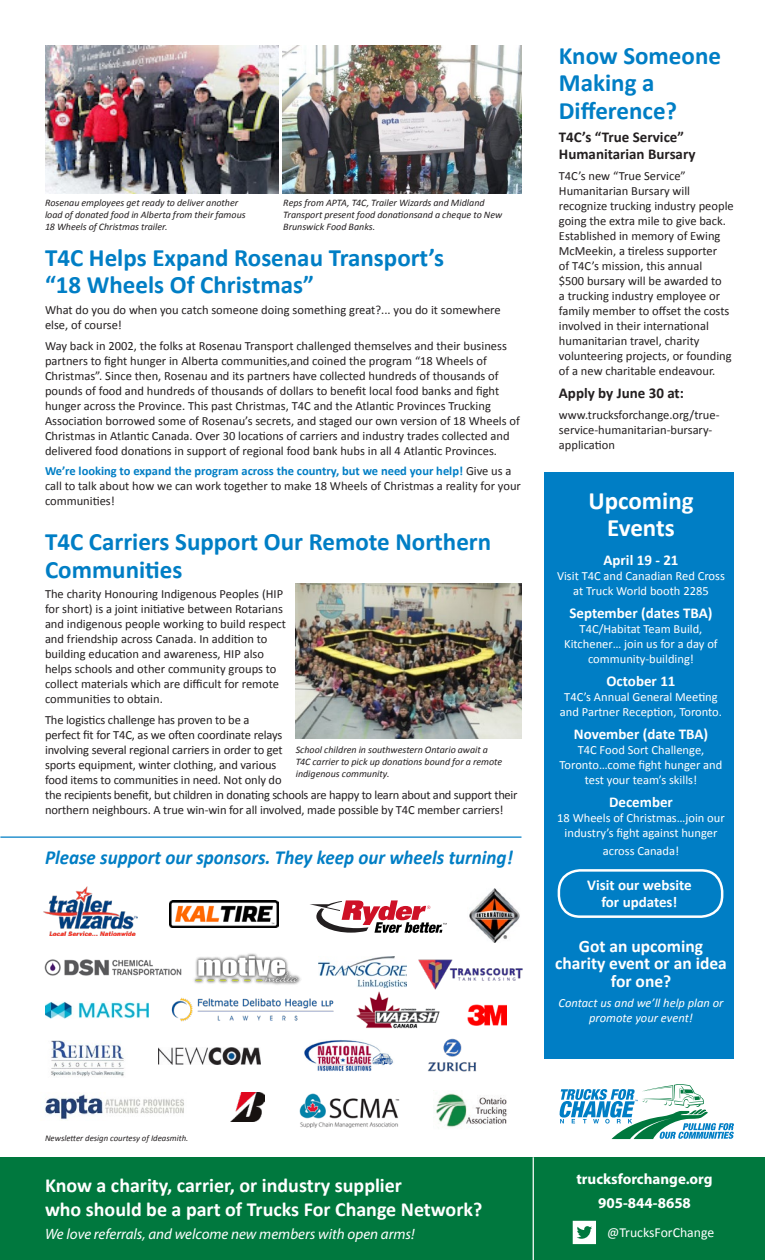
<style>
.page{position:relative;width:765px;height:1260px;background:#fff}
.page>*{position:absolute;margin:0;border:0;box-sizing:border-box;transform-origin:0 0}
.Heading_1{font:700 25px/27.5px "Calibri";color:#007ec5}
.Heading_1-2{font:700 25px/27.5px "Calibri";color:#fff;text-align:center}
.t1{font:700 20px/24px "Calibri";color:#fff}
.Heading_1-3{font:italic 700 20px "Calibri";color:#007ec5;scale:.95 1}
.Head_2_white{font:700 17.5px/17.5px "Calibri";color:#fff;text-align:center}
.Event_Date{font:700 15px "Calibri";color:#fff}
.Subhead{font:700 15px/17.5px "Calibri";color:#231f20}
.t2{font:italic 15px "Myriad Pro";color:#fff}
.t3{font:700 15px "Myriad Pro";color:#fff}
.Subhead-2{font:700 15px/17.5px "Calibri";color:#fff;text-align:center}
.Paragraph_Text{font:13.75px "Calibri";color:#fff}
.Paragraph_Text-2{font:12.5px/15px "Calibri";color:#231f20}
.Event_details{font:12.5px/15px "Calibri";color:#fff;text-align:center}
.Event_details-2{font:italic 12.5px/15px "Calibri";color:#fff;text-align:center}
.t4{font:italic 10px/12px "Calibri";color:#231f20}
.Paragraph_Text-3{font:italic 8.75px "Calibri";color:#231f20}
.s1{font-weight:700;color:#007ec5}
</style>
<div class="page">
<hr style="left:0;top:837px;width:521px;height:1px;background:#007ec5">
<div style="left:0;top:1157px;width:765px;height:103px;background:#00783e"></div>
<hr style="left:533px;top:1157px;width:1px;height:103px;background:#fff">
<svg style="left:573px;top:1221px;width:23px;height:23px"></svg>
<div style="left:545px;top:473px;width:189px;height:586px;background:#007ec5"></div>
<svg style="left:559px;top:1084px;width:175px;height:55px"></svg>
<img style="left:296px;top:583px;width:226px;height:156px">
<div style="left:558px;top:869px;width:165px;height:49px;border:2px solid #fff;border-radius:21px"></div>
<img style="left:282px;top:45px;width:239px;height:148px">
<img style="left:45px;top:45px;width:233px;height:148px">
<img style="left:45px;top:1094px;width:139px;height:26px">
<img style="left:467px;top:1005px;width:40px;height:21px">
<img style="left:44px;top:959px;width:138px;height:17px">
<img style="left:171px;top:997px;width:163px;height:25px">
<img style="left:469px;top:888px;width:51px;height:54px">
<img style="left:170px;top:900px;width:109px;height:28px">
<img style="left:51px;top:1041px;width:73px;height:35px">
<img style="left:194px;top:953px;width:107px;height:32px">
<img style="left:45px;top:1001px;width:104px;height:18px">
<img style="left:304px;top:1040px;width:89px;height:32px">
<img style="left:230px;top:1093px;width:34px;height:29px">
<img style="left:159px;top:1048px;width:102px;height:17px">
<img style="left:436px;top:1093px;width:71px;height:35px">
<svg style="left:310px;top:900px;width:137px;height:33px"></svg>
<img style="left:43px;top:886px;width:94px;height:49px">
<img style="left:318px;top:957px;width:88px;height:30px">
<img style="left:418px;top:959px;width:105px;height:31px">
<img style="left:428px;top:1039px;width:49px;height:33px">
<img style="left:356px;top:991px;width:84px;height:38px">
<img style="left:299px;top:1093px;width:101px;height:35px">
<p class="t4" style="left:45px;top:197px;width:202px">Rosenau employees get ready to deliver another load of donated food in Alberta from their famous<br>18 Wheels of Christmas trailer.</p>
<p class="t4" style="left:283px;top:197px;width:220px">Reps from APTA, T4C, Trailer Wizards and Midland<br>Transport present food donationsand a cheque to New<br>Brunswick Food Banks.</p>
<p class="Heading_1" style="left:45px;top:244px;width:400px">T4C Helps Expand Rosenau Transport’s “18 Wheels Of Christmas”</p>
<p class="Paragraph_Text-2" style="left:45px;top:302px;width:457px">What do you do when you catch someone doing something great?... you do it somewhere else, of course!</p>
<p class="Paragraph_Text-2" style="left:45px;top:338px;width:476px">Way back in 2002, the folks at Rosenau Transport challenged themselves and their business partners to fight hunger in Alberta communities,and coined the program “18 Wheels of Christmas”. Since then, Rosenau and its partners have collected hundreds of thousands of pounds of food and hundreds of thousands of dollars to benefit local food banks and fight hunger across the Province. This past Christmas, T4C and the Atlantic Provinces Trucking Association borrowed some of Rosenau’s secrets, and staged our own version of 18 Wheels of Christmas in Atlantic Canada. Over 30 locations of carriers and industry trades collected and delivered food donations in support of regional food bank hubs in all 4 Atlantic Provinces.</p>
<p class="Paragraph_Text-2" style="left:45px;top:464px;width:477px"><span class="s1">We’re looking to expand the program across the country, but we need your help!</span> Give us a call to talk about how we can work together to make 18 Wheels of Christmas a reality for your communities!</p>
<p class="Heading_1" style="left:45px;top:528px;width:448px">T4C Carriers Support Our Remote Northern<br>Communities</p>
<p class="Paragraph_Text-2" style="left:45px;top:587px;width:243px">The charity Honouring Indigenous Peoples (HIP for short) is a joint initiative between Rotarians and indigenous people working to build respect and friendship across Canada. In addition to building education and awareness, HIP also helps schools and other community groups to collect materials which are difficult for remote communities to obtain.</p>
<p class="Paragraph_Text-2" style="left:45px;top:712px;width:474px">The logistics challenge has proven to be a<br>perfect fit for T4C, as we often coordinate relays<br>involving several regional carriers in order to get<br>sports equipment, winter clothing, and various<br>food items to communities in need. Not only do<br>the recipients benefit, but children in donating schools are happy to learn about and support their northern neighbours. A true win-win for all involved, made possible by T4C member carriers!</p>
<p class="t4" style="left:296px;top:743px;width:208px">School children in southwestern Ontario await a<br>T4C carrier to pick up donations bound for a remote indigenous community.</p>
<p class="Heading_1-3" style="left:45px;top:844px;width:494px">Please support our sponsors. They keep our wheels turning!</p>
<p class="Heading_1" style="left:559px;top:42px;width:164px">Know Someone<br>Making a<br>Difference?</p>
<p class="Subhead" style="left:559px;top:128px;width:138px">T4C’s “True Service”<br>Humanitarian Bursary</p>
<p class="Paragraph_Text-2" style="left:559px;top:168px;width:176px">T4C’s new “True Service”<br>Humanitarian Bursary will recognize trucking industry people going the extra mile to give back.<br>Established in memory of Ewing<br>McMeekin, a tireless supporter<br>of T4C’s mission, this annual<br>$500 bursary will be awarded to<br>a trucking industry employee or family member to offset the costs involved in their international humanitarian travel, charity volunteering projects, or founding of a new charitable endeavour.</p>
<p class="Subhead" style="left:559px;top:384px;width:127px">Apply by June 30 at:</p>
<p class="Paragraph_Text-2" style="left:559px;top:407px;width:162px">www.trucksforchange.org/true&shy;service-humanitarian-bursary&shy;application</p>
<p class="Heading_1-2" style="left:588px;top:487px;width:107px">Upcoming<br>Events</p>
<p class="Event_Date" style="left:604px;top:550px;width:77px">April 19 - 21</p>
<p class="Event_details" style="left:557px;top:568px;width:169px">Visit T4C and Canadian Red Cross at Truck World booth 2285</p>
<p class="Event_Date" style="left:569px;top:604px;width:145px">September (dates TBA)</p>
<p class="Event_details" style="left:564px;top:621px;width:155px">T4C/Habitat Team Build,<br>Kitchener… join us for a day of community-building!</p>
<p class="Event_Date" style="left:606px;top:672px;width:71px">October 11</p>
<p class="Event_details" style="left:560px;top:690px;width:164px">T4C’s Annual General Meeting and Partner Reception, Toronto.</p>
<p class="Event_Date" style="left:574px;top:725px;width:136px">November (date TBA)</p>
<p class="Event_details" style="left:560px;top:743px;width:164px">T4C Food Sort Challenge,<br>Toronto…come fight hunger and test your team’s skills!</p>
<p class="Event_Date" style="left:609px;top:793px;width:65px">December</p>
<p class="Event_details" style="left:557px;top:811px;width:169px">18 Wheels of Christmas…join our industry’s fight against hunger</p>
<p class="Event_details" style="left:603px;top:843px;width:78px">across Canada!</p>
<p class="Subhead-2" style="left:587px;top:876px;width:106px">Visit our website for updates!</p>
<p class="Head_2_white" style="left:555px;top:937px;width:173px">Got an upcoming charity event or an idea for one?</p>
<p class="Event_details-2" style="left:559px;top:995px;width:166px">Contact us and we’ll help plan or promote your event!</p>
<p class="Paragraph_Text-3" style="left:45px;top:1132px;width:145px">Newsletter design courtesy of Ideasmith.</p>
<p class="t3" style="left:576px;top:1169px;width:138px">trucksforchange.org</p>
<p class="t3" style="left:598px;top:1193px;width:94px">905-844-8658</p>
<p class="t1" style="left:45px;top:1173px;width:439px">Know a charity, carrier, or industry supplier<br>who should be a part of Trucks For Change Network?</p>
<p class="t2" style="left:45px;top:1225px;width:371px">We love referrals, and welcome new members with open arms!</p>
<p class="Paragraph_Text" style="left:607px;top:1223px;width:109px">@TrucksForChange</p>
</div>
